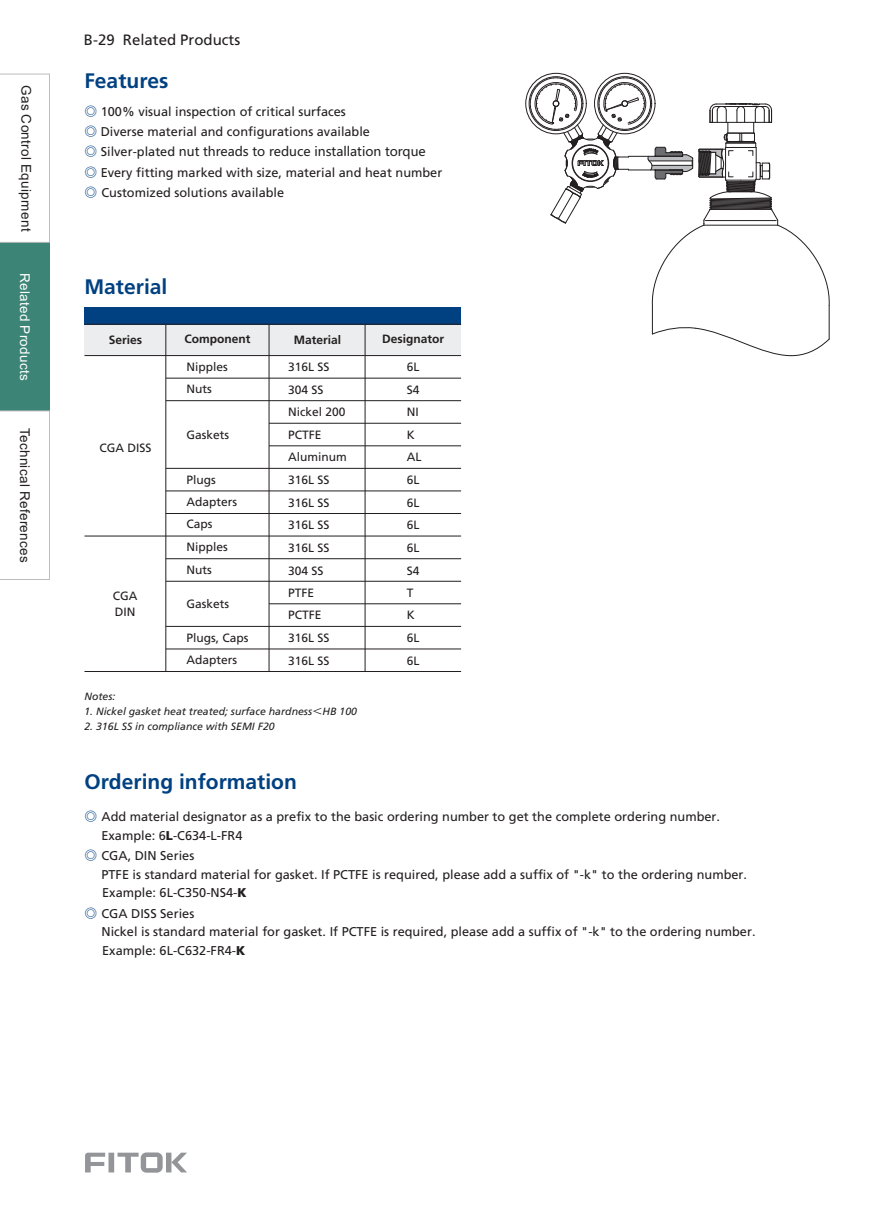
<style>
.page{position:relative;width:893px;height:1212px;background:#fff}
.page>*{position:absolute;margin:0;border:0;box-sizing:border-box;transform-origin:0 0}
.t1{font:300 21px "Frutiger CE";color:#014181}
.t2{font:15px "Frutiger CE";color:#231f20}
.t3{font:13.5px "Arial";letter-spacing:.03em;color:#231f20}
.t4{font:13.5px "Arial";letter-spacing:.03em;color:#fff}
.t5{font:12.75px/20.1px "Frutiger CE";color:#231f20}
.t6{font:12.75px "Microsoft Ya Hei";color:#231f20}
.t7{font:12px/22.5px "Frutiger CE";color:#231f20}
.t8{font:300 12px "Frutiger CE";color:#231f20}
.t9{font:italic 10.5px "Frutiger CE";color:#231f20}
.t10{font:10.5px "Sim Hei";color:#231f20}
.s1{font-family:"Hiragino Sans GB W6";color:#014181}
.s2{font-family:"Frutiger CE"}
.s3{font-weight:700}
</style>
<div class="page">
<svg style="left:85px;top:1152px;width:102px;height:21px"></svg>
<div style="left:84px;top:324px;width:377px;height:32px;background:#ecedee"></div>
<hr style="left:165px;top:324px;width:1px;height:347px;background:#231f20">
<hr style="left:166px;top:400px;width:295px;height:1px;background:#231f20">
<hr style="left:269px;top:324px;width:1px;height:347px;background:#231f20">
<hr style="left:365px;top:324px;width:1px;height:347px;background:#231f20">
<hr style="left:269px;top:445px;width:192px;height:1px;background:#231f20">
<hr style="left:166px;top:491px;width:295px;height:1px;background:#231f20">
<hr style="left:166px;top:468px;width:295px;height:1px;background:#231f20">
<hr style="left:166px;top:378px;width:295px;height:1px;background:#231f20">
<hr style="left:269px;top:423px;width:192px;height:1px;background:#231f20">
<hr style="left:166px;top:513px;width:295px;height:1px;background:#231f20">
<hr style="left:84px;top:536px;width:377px;height:1px;background:#231f20">
<div style="left:84px;top:307px;width:377px;height:17px;background:#014181"></div>
<hr style="left:84px;top:324px;width:377px;height:1px;background:#231f20">
<hr style="left:84px;top:355px;width:377px;height:1px;background:#231f20">
<hr style="left:166px;top:581px;width:295px;height:1px;background:#231f20">
<hr style="left:166px;top:649px;width:295px;height:1px;background:#231f20">
<hr style="left:166px;top:558px;width:295px;height:1px;background:#231f20">
<hr style="left:166px;top:626px;width:295px;height:1px;background:#231f20">
<hr style="left:84px;top:671px;width:377px;height:1px;background:#231f20">
<hr style="left:269px;top:603px;width:192px;height:1px;background:#231f20">
<svg style="left:530px;top:77px;width:300px;height:279px"></svg>
<div style="left:0;top:242px;width:50px;height:169px;background:#3b8476"></div>
<hr style="left:49px;top:74px;width:1px;height:168px;background:#bcbdc0">
<hr style="left:0;top:410px;width:49px;height:1px;background:#bcbdc0">
<hr style="left:0;top:579px;width:50px;height:1px;background:#bcbdc0">
<hr style="left:0;top:242px;width:50px;height:1px;background:#bcbdc0">
<hr style="left:0;top:74px;width:49px;height:1px;background:#bcbdc0">
<hr style="left:49px;top:410px;width:1px;height:169px;background:#bcbdc0">
<p class="t3" style="left:31px;top:85px;width:148px;rotate:90deg">Gas Control Equipment</p>
<p class="t4" style="left:30px;top:273px;width:110px;rotate:90deg">Related Products</p>
<p class="t3" style="left:30px;top:427px;width:137px;rotate:90deg">Technical References</p>
<p class="t2" style="left:84px;top:34px;width:158px">B-29 Related Products</p>
<h1 class="t1" style="left:84px;top:72px;width:86px">Features</h1>
<p class="t5" style="left:84px;top:102px;width:287px"><span class="s1">◎</span> 100% visual inspection of critical surfaces<br><span class="s1">◎</span> Diverse material and configurations available</p>
<p class="t6" style="left:84px;top:146px;width:343px"><span class="s1">◎</span> <span class="s2">Silver-plated</span> nut threads to reduce installation torque</p>
<p class="t5" style="left:84px;top:163px;width:359px"><span class="s1">◎</span> Every fitting marked with size, material and heat number <span class="s1">◎</span> Customized solutions available</p>
<h1 class="t1" style="left:84px;top:278px;width:84px">Material</h1>
<p class="t8" style="left:109px;top:335px;width:35px">Series</p>
<p class="t8" style="left:185px;top:334px;width:67px">Component</p>
<p class="t8" style="left:294px;top:335px;width:49px">Material</p>
<p class="t8" style="left:382px;top:334px;width:64px">Designator</p>
<p class="t7" style="left:99px;top:438px;width:53px">CGA DISS</p>
<p class="t7" style="left:113px;top:589px;width:26px;line-height:15.9px">CGA<br>DIN</p>
<p class="t7" style="left:187px;top:356px;width:43px">Nipples<br>Nuts</p>
<p class="t7" style="left:187px;top:424px;width:44px">Gaskets</p>
<p class="t7" style="left:187px;top:469px;width:31px">Plugs</p>
<p class="t7" style="left:187px;top:514px;width:28px">Caps</p>
<p class="t7" style="left:187px;top:492px;width:52px">Adapters</p>
<p class="t7" style="left:187px;top:537px;width:43px">Nipples<br>Nuts</p>
<p class="t7" style="left:187px;top:594px;width:44px">Gaskets</p>
<p class="t7" style="left:187px;top:627px;width:64px">Plugs, Caps<br>Adapters</p>
<p class="t7" style="left:288px;top:357px;width:60px">316L SS<br>304 SS<br>Nickel 200<br>PCTFE<br>Aluminum</p>
<p class="t7" style="left:288px;top:492px;width:43px">316L SS</p>
<p class="t7" style="left:288px;top:470px;width:43px">316L SS</p>
<p class="t7" style="left:288px;top:515px;width:43px">316L SS</p>
<p class="t7" style="left:407px;top:357px;width:16px">6L<br>S4<br>NI<br>K<br>AL</p>
<p class="t7" style="left:407px;top:492px;width:14px">6L</p>
<p class="t7" style="left:407px;top:470px;width:14px">6L</p>
<p class="t7" style="left:407px;top:515px;width:14px">6L</p>
<p class="t7" style="left:407px;top:537px;width:14px">6L<br>S4</p>
<p class="t7" style="left:288px;top:537px;width:43px">316L SS<br>304 SS</p>
<p class="t7" style="left:288px;top:605px;width:35px">PCTFE</p>
<p class="t7" style="left:407px;top:605px;width:10px">K</p>
<p class="t7" style="left:407px;top:582px;width:8px">T</p>
<p class="t7" style="left:288px;top:582px;width:28px">PTFE</p>
<p class="t7" style="left:288px;top:628px;width:43px">316L SS</p>
<p class="t7" style="left:288px;top:650px;width:43px">316L SS</p>
<p class="t7" style="left:407px;top:628px;width:14px">6L</p>
<p class="t7" style="left:407px;top:650px;width:14px">6L</p>
<p class="t9" style="left:84px;top:692px;width:32px">Notes:</p>
<p class="t9" style="left:84px;top:707px;width:274px">1. Nickel gasket heat treated; surface hardness HB 100</p>
<p class="t9" style="left:84px;top:722px;width:192px">2. 316L SS in compliance with SEMI F20</p>
<p class="t10" style="left:312px;top:706px;width:12px">＜</p>
<h1 class="t1" style="left:84px;top:773px;width:214px">Ordering information</h1>
<p class="t5" style="left:84px;top:807px;width:637px"><span class="s1">◎</span> Add material designator as a prefix to the basic ordering number to get the complete ordering number.</p>
<p class="t5" style="left:84px;top:846px;width:111px"><span class="s1">◎</span> CGA, DIN Series</p>
<p class="t5" style="left:101px;top:826px;width:143px">Example: 6<span class="s3">L</span>-C634-L-FR4</p>
<p class="t5" style="left:101px;top:866px;width:647px;line-height:18.8px">PTFE is standard material for gasket. If PCTFE is required, please add a suffix of "-k" to the ordering number.<br>Example: 6L-C350-NS4-<span class="s3">K</span></p>
<p class="t5" style="left:101px;top:923px;width:656px;line-height:18.8px">Nickel is standard material for gasket. If PCTFE is required, please add a suffix of "-k" to the ordering number.<br>Example: 6L-C632-FR4-<span class="s3">K</span></p>
<p class="t5" style="left:84px;top:904px;width:111px"><span class="s1">◎</span> CGA DISS Series</p>
</div>
